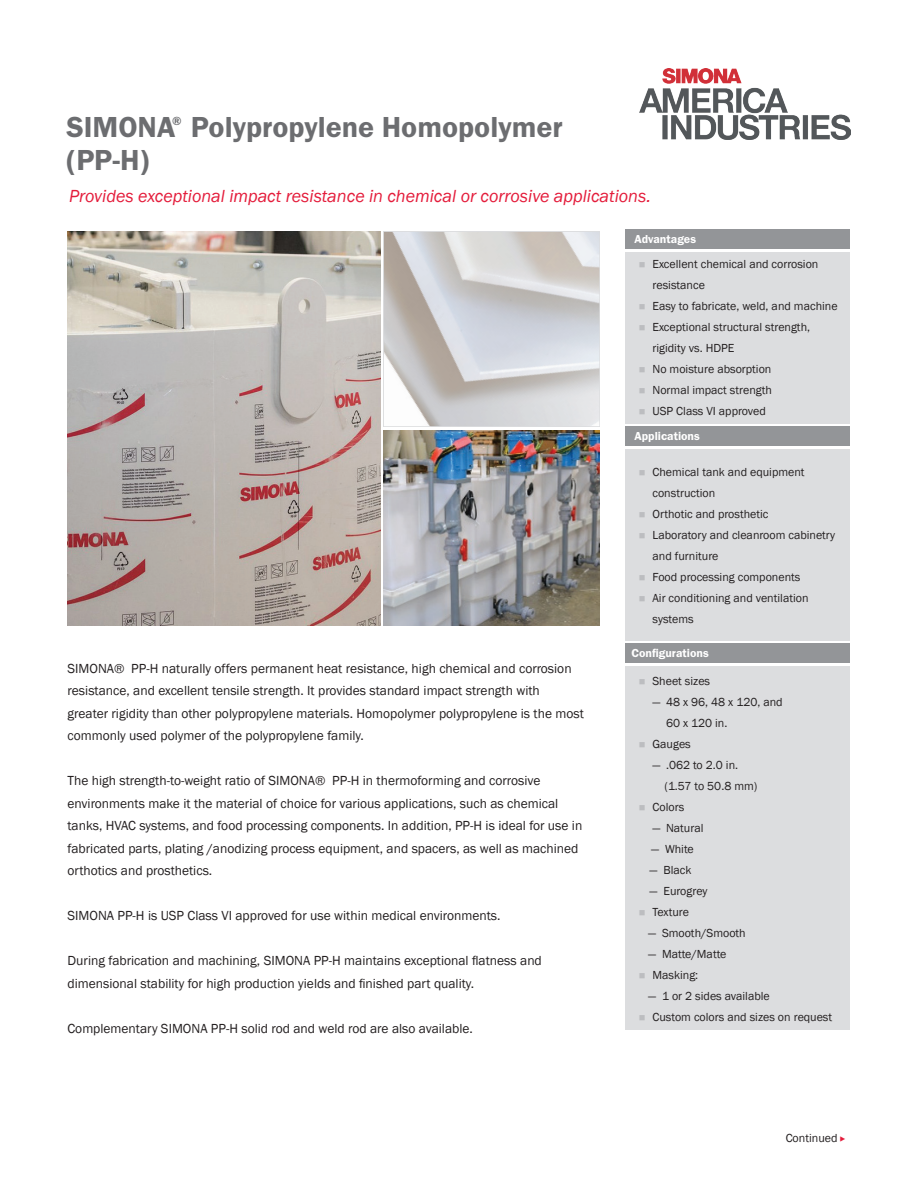
<style>
.page{position:relative;width:918px;height:1188px;background:#fff}
.page>*{position:absolute;margin:0;border:0;box-sizing:border-box;transform-origin:0 0}
.t1{font:30px "Franklin Gothic URW Dem";color:#6c6d70}
.t2{font:italic 18px "Franklin Gothic";color:#e41c3b}
.t3{font:13.5px/22.5px "Franklin Gothic";color:#231f20}
.t4{font:12.3px "Franklin Gothic URW Dem";color:#6c6d70}
.t5{font:12px/21px "Franklin Gothic";color:#231f20}
.t6{font:12px "Franklin Gothic URW Dem";color:#fff}
.s1{font-family:"Franklin Gothic URW Boo";color:#e41c3b}
</style>
<div class="page">
<div style="left:626px;top:449px;width:224px;height:192px;background:#dcdddf"></div>
<div style="left:626px;top:427px;width:224px;height:19px;background:#939598"></div>
<div style="left:626px;top:644px;width:224px;height:19px;background:#939598"></div>
<div style="left:626px;top:666px;width:224px;height:364px;background:#dcdddf"></div>
<div style="left:626px;top:252px;width:224px;height:171px;background:#dcdddf"></div>
<div style="left:626px;top:230px;width:224px;height:19px;background:#939598"></div>
<img style="left:640px;top:69px;width:210px;height:71px">
<img style="left:68px;top:231px;width:313px;height:395px">
<img style="left:384px;top:430px;width:216px;height:196px">
<img style="left:384px;top:232px;width:215px;height:194px">
<h1 class="t1" style="left:67px;top:108px;width:110px">SIMONA</h1>
<p class="t4" style="left:172px;top:113px;width:11px">®</p>
<h1 class="t1" style="left:191px;top:108px;width:373px">Polypropylene Homopolymer</h1>
<h1 class="t1" style="left:67px;top:141px;width:84px">(PP-H)</h1>
<h2 class="t2" style="left:69px;top:185px;width:583px">Provides exceptional impact resistance in chemical or corrosive applications.</h2>
<p class="t6" style="left:634px;top:232px;width:63px">Advantages</p>
<p class="t5" style="left:652px;top:254px;width:187px">Excellent chemical and corrosion resistance<br>Easy to fabricate, weld, and machine<br>Exceptional structural strength, rigidity vs. HDPE<br>No moisture absorption<br>Normal impact strength<br>USP Class VI approved</p>
<p class="t6" style="left:634px;top:429px;width:67px">Applications</p>
<p class="t3" style="left:68px;top:657px;width:518px">SIMONA® PP-H naturally offers permanent heat resistance, high chemical and corrosion resistance, and excellent tensile strength. It provides standard impact strength with greater rigidity than other polypropylene materials. Homopolymer polypropylene is the most commonly used polymer of the polypropylene family.</p>
<p class="t3" style="left:68px;top:770px;width:516px">The high strength-to-weight ratio of SIMONA® PP-H in thermoforming and corrosive environments make it the material of choice for various applications, such as chemical tanks, HVAC systems, and food processing components. In addition, PP-H is ideal for use in fabricated parts, plating /anodizing process equipment, and spacers, as well as machined orthotics and prosthetics.</p>
<p class="t3" style="left:68px;top:905px;width:435px">SIMONA PP-H is USP Class VI approved for use within medical environments.</p>
<p class="t3" style="left:68px;top:950px;width:476px">During fabrication and machining, SIMONA PP-H maintains exceptional flatness and dimensional stability for high production yields and finished part quality.</p>
<p class="t3" style="left:68px;top:1017px;width:407px">Complementary SIMONA PP-H solid rod and weld rod are also available.</p>
<p class="t5" style="left:652px;top:461px;width:184px">Chemical tank and equipment construction<br>Orthotic and prosthetic<br>Laboratory and cleanroom cabinetry and furniture<br>Food processing components<br>Air conditioning and ventilation systems</p>
<p class="t6" style="left:632px;top:646px;width:79px">Configurations</p>
<p class="t5" style="left:652px;top:670px;width:59px">Sheet sizes</p>
<p class="t5" style="left:652px;top:691px;width:132px">— 48 x 96, 48 x 120, and</p>
<p class="t5" style="left:666px;top:712px;width:63px">60 x 120 in.</p>
<p class="t5" style="left:652px;top:733px;width:40px">Gauges</p>
<p class="t5" style="left:652px;top:754px;width:87px">— .062 to 2.0 in.</p>
<p class="t5" style="left:664px;top:775px;width:94px">(1.57 to 50.8 mm)</p>
<p class="t5" style="left:652px;top:796px;width:33px">Colors</p>
<p class="t5" style="left:652px;top:817px;width:52px">— Natural</p>
<p class="t5" style="left:651px;top:838px;width:44px">— White</p>
<p class="t5" style="left:650px;top:859px;width:43px">— Black</p>
<p class="t5" style="left:650px;top:880px;width:59px">— Eurogrey<br>Texture</p>
<p class="t5" style="left:648px;top:922px;width:99px">— Smooth/Smooth</p>
<p class="t5" style="left:652px;top:943px;width:75px;text-indent:-4px">— Matte/Matte<br>Masking:</p>
<p class="t5" style="left:652px;top:985px;width:181px;text-indent:-4px">— 1 or 2 sides available<br>Custom colors and sizes on request</p>
<p class="t5" style="left:786px;top:1128px;width:61px">Continued <span class="s1">▸</span></p>
</div>
